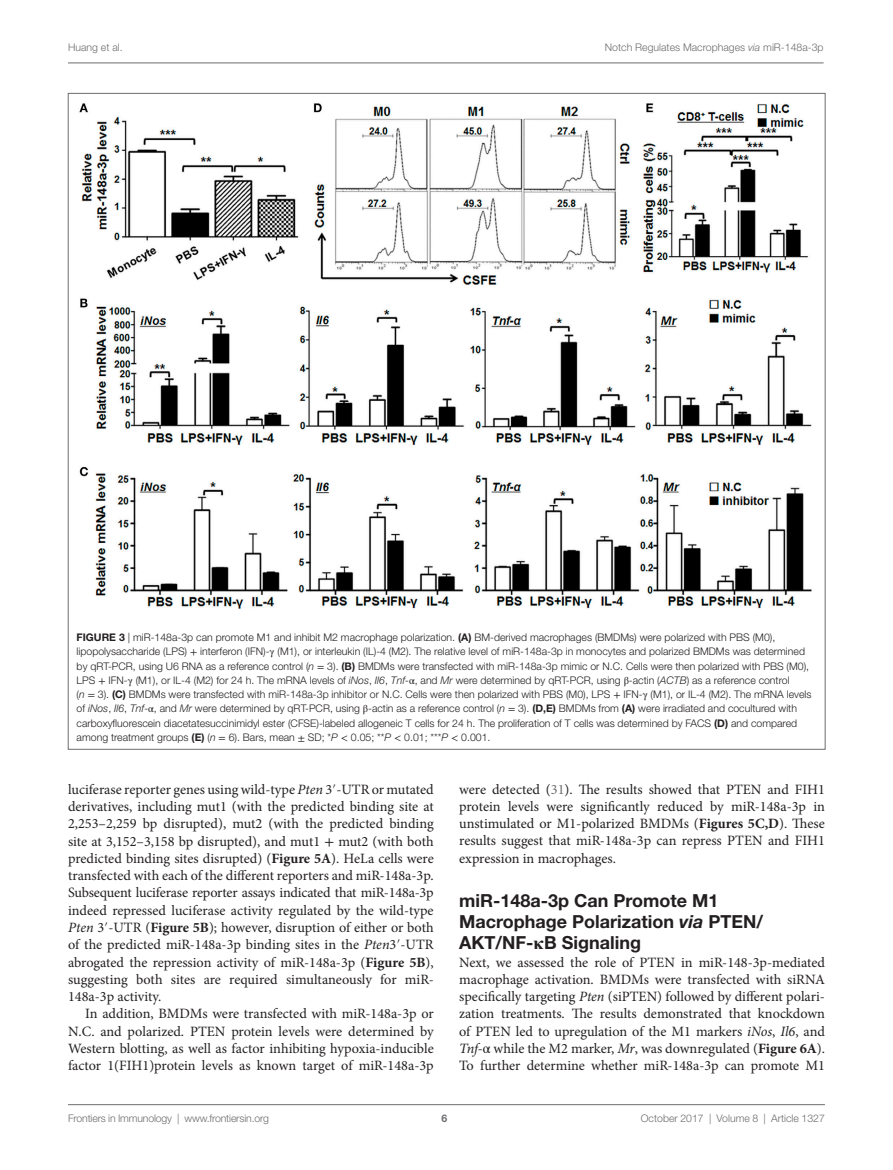
<style>
.page{position:relative;width:893px;height:1170px;background:#fff}
.page>*{position:absolute;margin:0;border:0;box-sizing:border-box;transform-origin:0 0}
.t1{font:700 18px/21px "Helvetica Neue LT Std";color:#231f20}
.t2{font:14.25px/17.2px "Minion Pro";color:#231f20;text-align:justify}
.t3{font:300 10.5px/14.2px "Helvetica Neue LT Std";color:#231f20}
.t4{font:300 10.5px "Helvetica Neue LT Std";color:#6c6d70}
.t5{font:700 10.5px "Helvetica Neue LT Std";color:#6c6d70}
.s1{font-style:italic}
.s2{font-weight:700}
.s3{font-family:"STIX General";font-weight:400}
.s4{font-family:"STIX General"}
.s5{color:#6c6d70}
</style>
<div class="page">
<img style="left:79px;top:103px;width:733px;height:506px">
<hr style="left:68px;top:63px;width:756px;height:1px;background:#6c6d70">
<hr style="left:68px;top:1104px;width:757px;height:1px;background:#6c6d70">
<p class="t4" style="left:68px;top:41px;width:56px">Huang et al.</p>
<p class="t4" style="left:605px;top:41px;width:220px">Notch Regulates Macrophages <span class="s1">via</span> miR-148a-3p</p>
<p class="t3" style="left:77px;top:630px;width:736px"><span class="s2">Figure 3</span> | miR-148a-3p can promote M1 and inhibit M2 macrophage polarization. <span class="s2">(A)</span> BM-derived macrophages (BMDMs) were polarized with PBS (M0), lipopolysaccharide (LPS) <span class="s3">+</span> interferon (IFN)-<span class="s3">γ</span> (M1), or interleukin (IL)-4 (M2). The relative level of miR-148a-3p in monocytes and polarized BMDMs was determined by qRT-PCR, using U6 RNA as a reference control (<span class="s1">n</span> <span class="s3">=</span> 3). <span class="s2">(B)</span> BMDMs were transfected with miR-148a-3p mimic or N.C. Cells were then polarized with PBS (M0), LPS <span class="s3">+</span> IFN-<span class="s3">γ</span> (M1), or IL-4 (M2) for 24 h. The mRNA levels of <span class="s1">iNos</span>, <span class="s1">Il6</span>, <span class="s1">Tnf-</span><span class="s3">α</span>, and <span class="s1">Mr</span> were determined by qRT-PCR, using <span class="s3">β</span>-actin (<span class="s1">ACTB</span>) as a reference control<br>(<span class="s1">n</span> <span class="s3">=</span> 3). <span class="s2">(C)</span> BMDMs were transfected with miR-148a-3p inhibitor or N.C. Cells were then polarized with PBS (M0), LPS <span class="s3">+</span> IFN-<span class="s3">γ</span> (M1), or IL-4 (M2). The mRNA levels of <span class="s1">iNos</span>, <span class="s1">Il6</span>, <span class="s1">Tnf-</span><span class="s3">α</span>, and <span class="s1">Mr</span> were determined by qRT-PCR, using <span class="s3">β</span>-actin as a reference control (<span class="s1">n</span> <span class="s3">=</span> 3). <span class="s2">(D,E)</span> BMDMs from <span class="s2">(A)</span> were irradiated and cocultured with carboxyfluorescein diacetatesuccinimidyl ester (CFSE)-labeled allogeneic T cells for 24 h. The proliferation of T cells was determined by FACS <span class="s2">(D)</span> and compared among treatment groups <span class="s2">(E)</span> (<span class="s1">n</span> <span class="s3">=</span> 6). Bars, mean <span class="s3">±</span> SD; *<span class="s1">P</span> <span class="s3">&lt;</span> 0.05; **<span class="s1">P</span> <span class="s3">&lt;</span> 0.01; ***<span class="s1">P</span> <span class="s3">&lt;</span> 0.001.</p>
<p class="t2" style="left:68px;top:780px;width:367px">luciferase reporter genes using wild-type <span class="s1">Pten</span> 3<span class="s4">′</span>-UTR or mutated derivatives, including mut1 (with the predicted binding site at 2,253–2,259 bp disrupted), mut2 (with the predicted binding site at 3,152–3,158 bp disrupted), and mut1 <span class="s4">+</span> mut2 (with both predicted binding sites disrupted) (<span class="s2">Figure 5A</span>). HeLa cells were transfected with each of the different reporters and miR-148a-3p.<br>Subsequent luciferase reporter assays indicated that miR-148a-3p indeed repressed luciferase activity regulated by the wild-type <span class="s1">Pten</span> 3<span class="s4">′</span>-UTR (<span class="s2">Figure 5B</span>); however, disruption of either or both of the predicted miR-148a-3p binding sites in the <span class="s1">Pten</span>3<span class="s4">′</span>-UTR abrogated the repression activity of miR-148a-3p (<span class="s2">Figure 5B</span>), suggesting both sites are required simultaneously for miR-148a-3p activity.</p>
<p class="t2" style="left:68px;top:1005px;width:367px;text-indent:17px">In addition, BMDMs were transfected with miR-148a-3p or N.C. and polarized. PTEN protein levels were determined by Western blotting, as well as factor inhibiting hypoxia-inducible factor 1(FIH1)protein levels as known target of miR-148a-3p</p>
<p class="t2" style="left:459px;top:780px;width:367px">were detected (<span class="s5">31</span>). The results showed that PTEN and FIH1 protein levels were significantly reduced by miR-148a-3p in unstimulated or M1-polarized BMDMs (<span class="s2">Figures 5C,D</span>). These results suggest that miR-148a-3p can repress PTEN and FIH1 expression in macrophages.</p>
<p class="t1" style="left:459px;top:889px;width:305px">miR-148a-3p Can Promote M1<br>Macrophage Polarization <span class="s1">via</span> PTEN/<br>AKT/NF-<span class="s4">κ</span>B Signaling</p>
<p class="t2" style="left:459px;top:953px;width:367px">Next, we assessed the role of PTEN in miR-148-3p-mediated macrophage activation. BMDMs were transfected with siRNA specifically targeting <span class="s1">Pten</span> (siPTEN) followed by different polari&shy;zation treatments. The results demonstrated that knockdown of PTEN led to upregulation of the M1 markers <span class="s1">iNos</span>, <span class="s1">Il6</span>, and <span class="s1">Tnf-</span><span class="s4">α</span> while the M2 marker, <span class="s1">Mr</span>, was downregulated (<span class="s2">Figure 6A</span>).<br>To further determine whether miR-148a-3p can promote M1</p>
<p class="t4" style="left:68px;top:1111px;width:203px">Frontiers in Immunology | www.frontiersin.org</p>
<p class="t4" style="left:641px;top:1111px;width:186px">October 2017 | Volume 8 | Article 1327</p>
<p class="t5" style="left:441px;top:1111px;width:7px">6</p>
</div>
